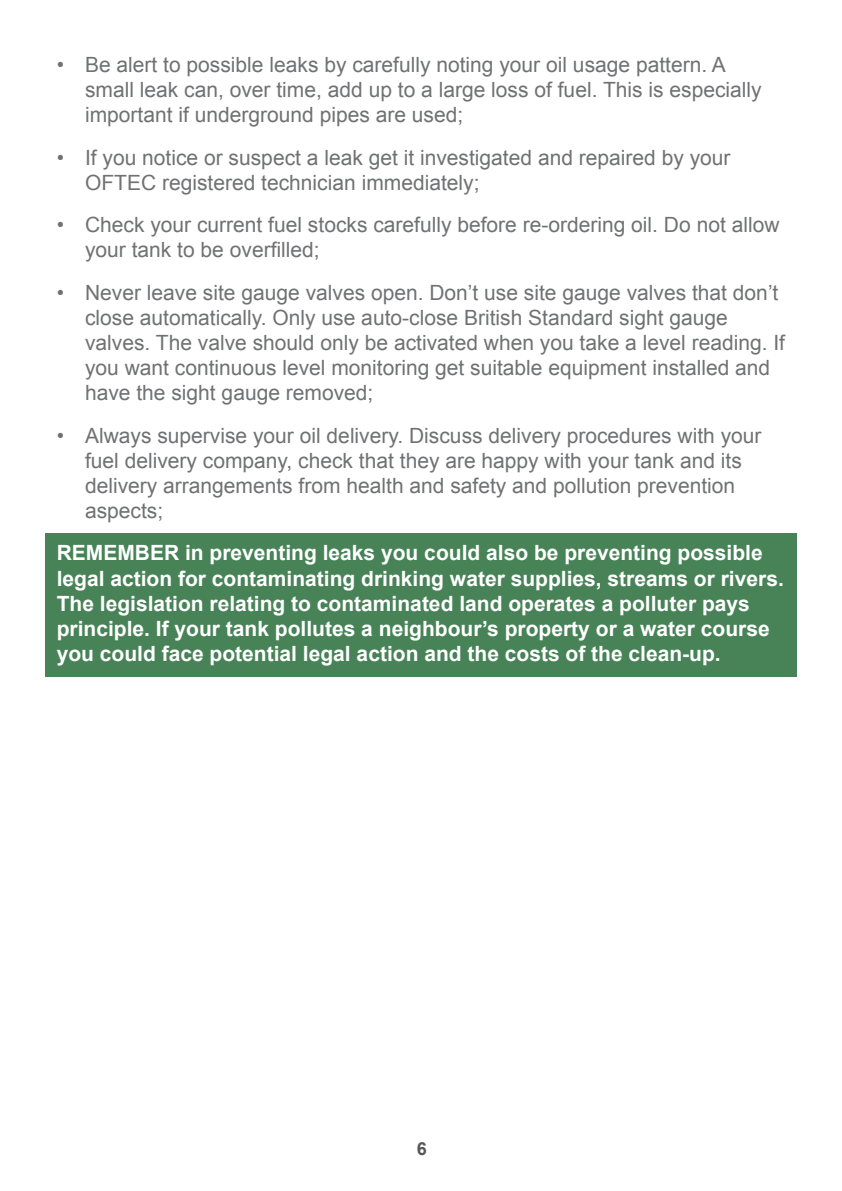
<style>
.page{position:relative;width:842px;height:1191px;background:#fff}
.page>*{position:absolute;margin:0;border:0;box-sizing:border-box;transform-origin:0 0}
.t1{font:21px/25.2px "Arial";color:#707172}
.t2{font:700 21px/25.2px "Arial";color:#fff}
.t3{font:700 18px "Arial";color:#58585a}
</style>
<div class="page">
<div style="left:45px;top:534px;width:752px;height:143px;background:#478357"></div>
<p class="t1" style="left:85px;top:52px;width:678px;text-indent:-28px">• Be alert to possible leaks by carefully noting your oil usage pattern. A small leak can, over time, add up to a large loss of fuel. This is especially important if underground pipes are used;</p>
<p class="t1" style="left:85px;top:145px;width:647px;text-indent:-28px">• If you notice or suspect a leak get it investigated and repaired by your<br>OFTEC registered technician immediately;</p>
<p class="t1" style="left:85px;top:212px;width:696px;text-indent:-28px">• Check your current fuel stocks carefully before re-ordering oil. Do not allow your tank to be overfilled;</p>
<p class="t1" style="left:85px;top:280px;width:701px;text-indent:-28px">• Never leave site gauge valves open. Don’t use site gauge valves that don’t close automatically. Only use auto-close British Standard sight gauge valves. The valve should only be activated when you take a level reading. If you want continuous level monitoring get suitable equipment installed and have the sight gauge removed;</p>
<p class="t1" style="left:85px;top:423px;width:678px;text-indent:-28px">• Always supervise your oil delivery. Discuss delivery procedures with your fuel delivery company, check that they are happy with your tank and its delivery arrangements from health and safety and pollution prevention aspects;</p>
<p class="t2" style="left:57px;top:541px;width:729px">REMEMBER in preventing leaks you could also be preventing possible legal action for contaminating drinking water supplies, streams or rivers.<br>The legislation relating to contaminated land operates a polluter pays principle. If your tank pollutes a neighbour’s property or a water course you could face potential legal action and the costs of the clean-up.</p>
<p class="t3" style="left:417px;top:1137px;width:12px">6</p>
</div>
